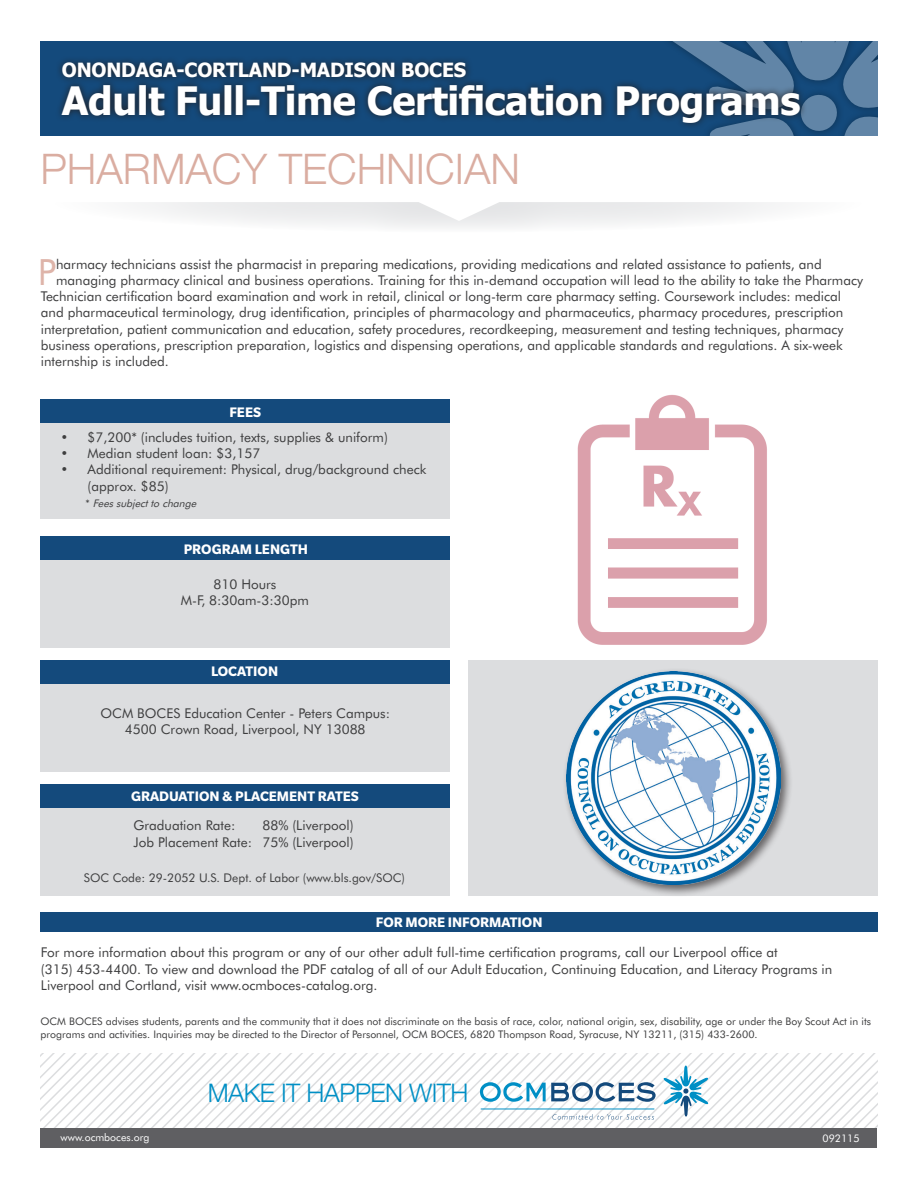
<style>
.page{position:relative;width:918px;height:1188px;background:#fff}
.page>*{position:absolute;margin:0;border:0;box-sizing:border-box;transform-origin:0 0}
.t1{font:300 42px "Helvetica Neue";color:#daada1}
.t2{font:700 39px "Tahoma";letter-spacing:-.01em;color:#fff}
.t3{font:36.15px "Futura BT";color:#deb4a9}
.t4{font:300 25.5px "Helvetica Neue";letter-spacing:-.02em;color:#008fc5}
.t5{font:700 19.5px "Tahoma";letter-spacing:-.01em;color:#fff}
.t6{font:700 15px "Slate Pro";color:#fff}
.t7{font:13.5px/16.2px "Futura BT";color:#3e3e3f;text-align:center}
.t8{font:12px "Futura BT";color:#3e3e3f}
.t9{font:10.5px/12.6px "Futura BT";color:#3e3e3f}
.t10{font:10.5px "Futura BT";color:#fff}
.t11{font:italic 10.5px "Futura BT";color:#3e3e3f}
.s1{font-style:normal}
</style>
<div class="page">
<div style="left:40px;top:41px;width:837px;height:95px;background:#144a7c"></div>
<svg style="left:669px;top:41px;width:208px;height:95px"></svg>
<svg style="left:59px;top:56px;width:748px;height:74px"></svg>
<svg style="left:140px;top:202px;width:636px;height:26px"></svg>
<div style="left:40px;top:1128px;width:838px;height:20px;background:#5f5f62"></div>
<svg style="left:40px;top:1053px;width:838px;height:77px"></svg>
<hr style="left:481px;top:1109px;width:173px;height:1px;background:#008fc5">
<div style="left:468px;top:660px;width:410px;height:236px;background:#dcdddf"></div>
<div style="left:563px;top:667px;width:230px;height:231px;background:#231f20;opacity:.65"></div>
<img style="left:567px;top:671px;width:214px;height:214px">
<div style="left:41px;top:912px;width:837px;height:20px;background:#144a7c"></div>
<div style="left:41px;top:660px;width:409px;height:112px;background:#dcdddf"></div>
<div style="left:41px;top:660px;width:409px;height:23px;background:#144a7c"></div>
<div style="left:41px;top:536px;width:409px;height:112px;background:#dcdddf"></div>
<div style="left:41px;top:536px;width:409px;height:23px;background:#144a7c"></div>
<div style="left:41px;top:399px;width:409px;height:120px;background:#dcdddf"></div>
<div style="left:41px;top:399px;width:409px;height:24px;background:#144a7c"></div>
<div style="left:41px;top:784px;width:409px;height:112px;background:#dcdddf"></div>
<div style="left:41px;top:784px;width:409px;height:23px;background:#144a7c"></div>
<img style="left:578px;top:394px;width:189px;height:251px">
<h3 class="t5" style="left:62px;top:58px;width:406px">ONONDAGA-CORTLAND-MADISON BOCES</h3>
<h2 class="t2" style="left:62px;top:76px;width:740px">Adult Full-Time Certification Programs</h2>
<h1 class="t1" style="left:41px;top:136px;width:481px">PHARMACY TECHNICIAN</h1>
<h3 class="t3" style="left:38px;top:250px;width:20px">P</h3>
<p class="t7" style="left:56px;top:256px;width:767px">harmacy technicians assist the pharmacist in preparing medications, providing medications and related assistance to patients, and</p>
<p class="t7" style="left:56px;top:272px;width:809px">managing pharmacy clinical and business operations. Training for this in-demand occupation will lead to the ability to take the Pharmacy</p>
<p class="t7" style="left:41px;top:288px;width:802px">Technician certification board examination and work in retail, clinical or long-term care pharmacy setting. Coursework includes: medical</p>
<p class="t7" style="left:41px;top:304px;width:804px">and pharmaceutical terminology, drug identification, principles of pharmacology and pharmaceutics, pharmacy procedures, prescription</p>
<p class="t7" style="left:41px;top:321px;width:804px">interpretation, patient communication and education, safety procedures, recordkeeping, measurement and testing techniques, pharmacy</p>
<p class="t7" style="left:41px;top:337px;width:803px">business operations, prescription preparation, logistics and dispensing operations, and applicable standards and regulations. A six-week</p>
<p class="t7" style="left:41px;top:353px;width:130px">internship is included.</p>
<p class="t6" style="left:229px;top:404px;width:33px">FEES</p>
<p class="t7" style="left:61px;top:429px;width:329px">• $7,200* (includes tuition, texts, supplies &amp; uniform)</p>
<p class="t7" style="left:61px;top:445px;width:201px">• Median student loan: $3,157</p>
<p class="t7" style="left:88px;top:461px;width:340px;text-align:left;text-indent:-27px">• Additional requirement: Physical, drug/background check (approx. $85)</p>
<p class="t11" style="left:85px;top:497px;width:115px"><span class="s1">*</span> Feessubjectto change</p>
<p class="t6" style="left:184px;top:541px;width:126px">PROGRAM LENGTH</p>
<p class="t7" style="left:181px;top:576px;width:130px">810 Hours<br>M-F, 8:30am-3:30pm</p>
<p class="t6" style="left:211px;top:663px;width:68px">LOCATION</p>
<p class="t7" style="left:100px;top:705px;width:291px">OCM BOCES Education Center - Peters Campus:<br>4500 Crown Road, Liverpool, NY 13088</p>
<p class="t6" style="left:131px;top:788px;width:229px">GRADUATION &amp; PLACEMENT RATES</p>
<p class="t7" style="left:134px;top:817px;width:222px;text-align:right">88% (Liverpool)<br>Job Placement Rate: 75% (Liverpool)</p>
<p class="t7" style="left:134px;top:817px;width:103px">Graduation Rate:</p>
<p class="t8" style="left:84px;top:870px;width:322px">SOC Code: 29-2052 U.S. Dept. of Labor (www.bls.gov/SOC)</p>
<p class="t6" style="left:376px;top:914px;width:168px">FOR MORE INFORMATION</p>
<p class="t7" style="left:41px;top:944px;width:793px;text-align:left">For more information about this program or any of our other adult full-time certification programs, call our Liverpool office at<br>(315) 453-4400. To view and download the PDF catalog of all of our Adult Education, Continuing Education, and Literacy Programs in<br>Liverpool and Cortland, visit www.ocmboces-catalog.org.</p>
<p class="t9" style="left:40px;top:1015px;width:832px">OCM BOCES advises students, parents and the community that it does not discriminate on the basis of race, color, national origin, sex, disability, age or under the Boy Scout Act in its programs and activities. Inquiries may be directed to the Director of Personnel, OCM BOCES, 6820 Thompson Road, Syracuse, NY 13211, (315) 433-2600.</p>
<p class="t10" style="left:61px;top:1131px;width:90px">www.ocmboces.org</p>
<h3 class="t4" style="left:208px;top:1072px;width:262px">MAKE IT HAPPEN WITH</h3>
<p class="t10" style="left:823px;top:1132px;width:39px">092115</p>
</div>
